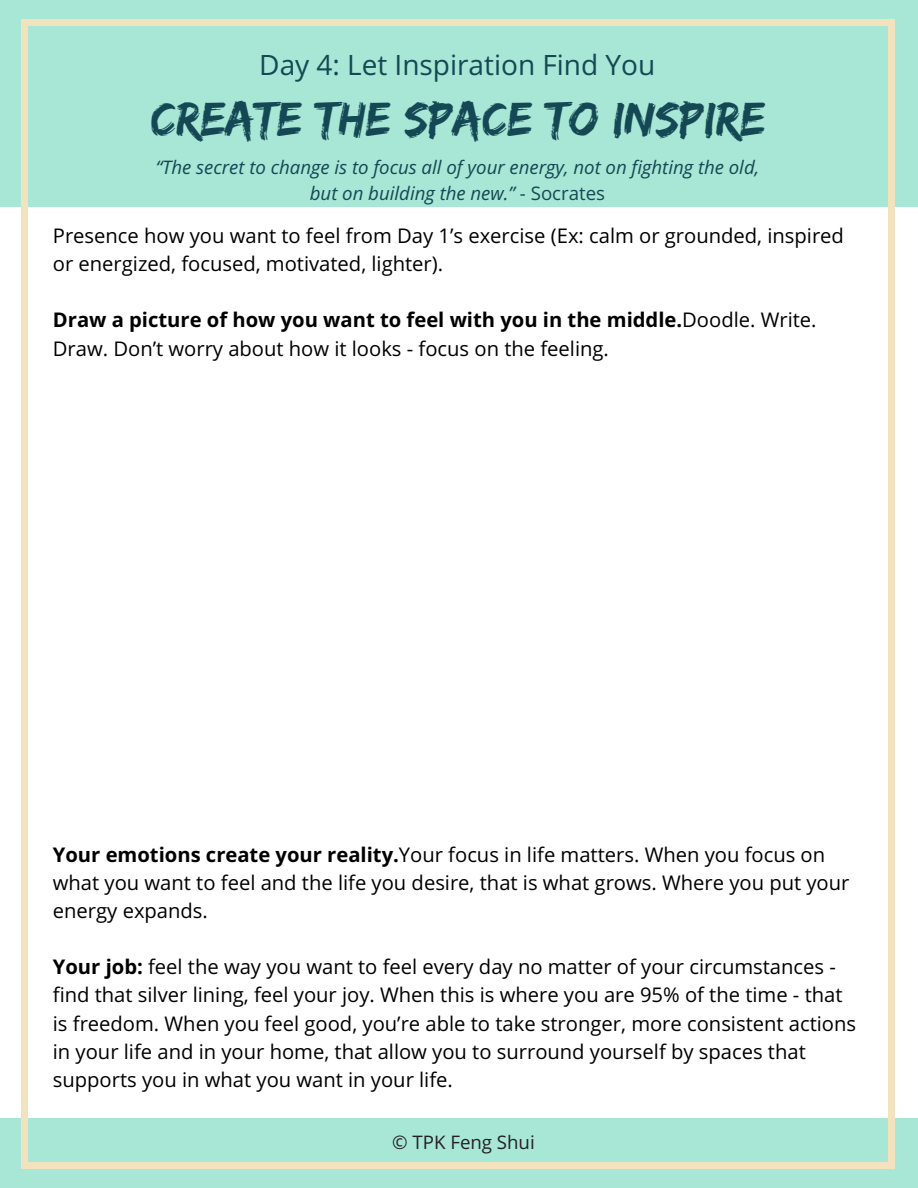
<style>
.page{position:relative;width:918px;height:1188px;background:#fff}
.page>*{position:absolute;margin:0;border:0;box-sizing:border-box;transform-origin:0 0}
.t1{font:49.8px "Edo SZ";color:#144854}
.t2{font:28.05px "Open Sans";color:#144854}
.t3{font:20.25px/28.2px "Open Sans";color:#000}
.t4{font:italic 18.75px/25.8px "Open Sans";color:#144854;text-align:center}
.t5{font:18.75px "Open Sans";color:#222}
.s1{font-style:normal}
.s2{font-weight:700}
</style>
<div class="page">
<div style="left:0;top:0;width:918px;height:207px;background:#a8e6d5"></div>
<div style="left:0;top:1118px;width:918px;height:70px;background:#a8e6d5"></div>
<div style="left:888px;top:1162px;width:7px;height:6px;background:#f2e2be"></div>
<div style="left:21px;top:26px;width:7px;height:1136px;background:#f2e2be"></div>
<div style="left:21px;top:1162px;width:7px;height:6px;background:#f2e2be"></div>
<div style="left:888px;top:26px;width:7px;height:1136px;background:#f2e2be"></div>
<div style="left:27px;top:1162px;width:862px;height:6px;background:#f2e2be"></div>
<div style="left:888px;top:20px;width:7px;height:6px;background:#f2e2be"></div>
<div style="left:21px;top:20px;width:7px;height:6px;background:#f2e2be"></div>
<div style="left:27px;top:20px;width:862px;height:6px;background:#f2e2be"></div>
<h2 class="t2" style="left:259px;top:45px;width:398px">Day 4: Let Inspiration Find You</h2>
<h1 class="t1" style="left:151px;top:90px;width:616px">CREATE THE SPACE TO INSPIRE</h1>
<p class="t4" style="left:156px;top:154px;width:605px">“The secret to change is to focus all of your energy, not on fighting the old, but on building the new.” <span class="s1">- Socrates</span></p>
<p class="t3" style="left:53px;top:221px;width:793px">Presence how you want to feel from Day 1’s exercise (Ex: calm or grounded, inspired or energized, focused, motivated, lighter).</p>
<p class="t3" style="left:53px;top:305px;width:765px"><span class="s2">Draw a picture of how you want to feel with you in the middle.</span>Doodle. Write.<br>Draw. Don’t worry about how it looks - focus on the feeling.</p>
<p class="t3" style="left:53px;top:840px;width:798px"><span class="s2">Your emotions create your reality.</span>Your focus in life matters. When you focus on what you want to feel and the life you desire, that is what grows. Where you put your energy expands.</p>
<p class="t3" style="left:53px;top:952px;width:805px"><span class="s2">Your job:</span> feel the way you want to feel every day no matter of your circumstances - find that silver lining, feel your joy. When this is where you are 95% of the time - that is freedom. When you feel good, you’re able to take stronger, more consistent actions in your life and in your home, that allow you to surround yourself by spaces that supports you in what you want in your life.</p>
<p class="t5" style="left:392px;top:1129px;width:144px">© TPK Feng Shui</p>
</div>
